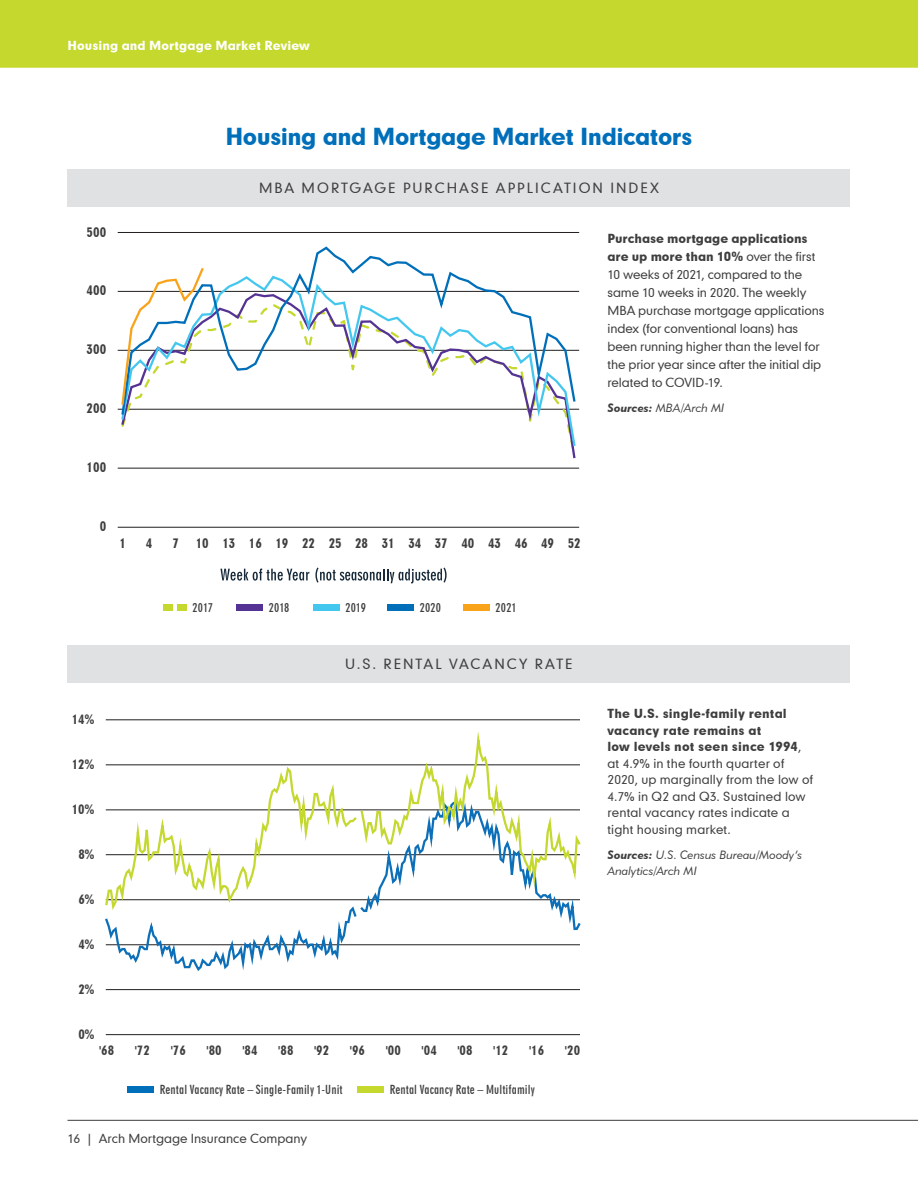
<style>
.page{position:relative;width:918px;height:1188px;background:#fff}
.page>*{position:absolute;margin:0;border:0;box-sizing:border-box;transform-origin:0 0}
.t1{font:22.5px "Geometric 706 BT Black B";letter-spacing:-.025em;color:#006fba}
.t2{font:13.5px "Geometric 706 BT Medium B";letter-spacing:.145em;color:#3e3e3f}
.t3{font:13.05px "Geometric 706 BT Black Condensed B";letter-spacing:-.005em;color:#3e3e3f}
.t4{font:12.75px "Geometric 706 BT Black Condensed B";letter-spacing:.005em;color:#404041}
.t5{font:12px/18px "Geometric 706 BT Medium B";letter-spacing:-.005em;color:#3e3e3f}
.t6{font:12px/16.5px "Geometric 706 BT Black B";letter-spacing:.01em;color:#3e3e3f}
.t7{font:12px "Geometric 706 BT Bold Condensed B";letter-spacing:.01em;color:#3e3e3f}
.t8{font:12px/16.5px "Geometric 415 BT Lite Italic A";letter-spacing:.005em;color:#3e3e3f}
.t9{font:12px "Geometric 706 BT Black B";letter-spacing:.005em;color:#fff}
.s1{font-family:"Geometric 706 BT Medium B"}
.s2{font-family:"Geometric 415 BT Black Italic A"}
</style>
<div class="page">
<div style="left:0;top:0;width:918px;height:68px;background:#c4d82d"></div>
<hr style="left:68px;top:1120px;width:850px;height:1px;background:#3e3e3f">
<div style="left:68px;top:169px;width:782px;height:38px;background:#e0e1e3"></div>
<div style="left:68px;top:645px;width:782px;height:37px;background:#e0e1e3"></div>
<div style="left:313px;top:605px;width:26px;height:6px;background:#44c7ee"></div>
<div style="left:388px;top:605px;width:26px;height:6px;background:#006fba"></div>
<div style="left:464px;top:605px;width:26px;height:6px;background:#f9a31b"></div>
<div style="left:237px;top:605px;width:26px;height:6px;background:#553394"></div>
<div style="left:177px;top:605px;width:10px;height:6px;background:#c4d82d"></div>
<div style="left:164px;top:605px;width:9px;height:6px;background:#c4d82d"></div>
<div style="left:128px;top:1086px;width:26px;height:6px;background:#006fba"></div>
<div style="left:358px;top:1086px;width:26px;height:6px;background:#c4d82d"></div>
<hr style="left:106px;top:1034px;width:473px;height:1px;background:#201d1e">
<hr style="left:106px;top:989px;width:473px;height:1px;background:#201d1e">
<hr style="left:106px;top:720px;width:473px;height:1px;background:#201d1e">
<svg style="left:105px;top:731px;width:476px;height:240px"></svg>
<svg style="left:220px;top:569px;width:89px;height:12px"></svg>
<svg style="left:315px;top:568px;width:132px;height:15px"></svg>
<hr style="left:118px;top:468px;width:461px;height:1px;background:#231f20">
<hr style="left:118px;top:409px;width:461px;height:1px;background:#231f20">
<hr style="left:118px;top:350px;width:461px;height:1px;background:#231f20">
<hr style="left:118px;top:291px;width:461px;height:1px;background:#231f20">
<hr style="left:118px;top:232px;width:461px;height:1px;background:#231f20">
<hr style="left:118px;top:527px;width:461px;height:1px;background:#231f20">
<svg style="left:120px;top:246px;width:457px;height:170px"></svg>
<svg style="left:120px;top:266px;width:85px;height:140px"></svg>
<p class="t9" style="left:68px;top:37px;width:244px">Housing and Mortgage Market Review</p>
<p class="t3" style="left:87px;top:224px;width:21px">500</p>
<p class="t3" style="left:87px;top:283px;width:21px">400</p>
<p class="t3" style="left:87px;top:342px;width:21px">300</p>
<p class="t3" style="left:87px;top:401px;width:21px">200</p>
<p class="t3" style="left:87px;top:460px;width:21px">100</p>
<h1 class="t1" style="left:225px;top:121px;width:469px">Housing and Mortgage Market Indicators</h1>
<p class="t2" style="left:259px;top:179px;width:401px">MBA MORTGAGE PURCHASE APPLICATION INDEX</p>
<p class="t6" style="left:608px;top:229px;width:209px;line-height:18px">Purchase mortgage applications are up more than 10% <span class="s1">over the first</span></p>
<p class="t5" style="left:608px;top:265px;width:218px">10 weeks of 2021, compared to the same 10 weeks in 2020. The weekly MBA purchase mortgage applications index (for conventional loans) has been running higher than the level for the prior year since after the initial dip related to COVID-19.</p>
<p class="t8" style="left:608px;top:399px;width:119px"><span class="s2">Sources:</span> MBA/Arch MI</p>
<p class="t3" style="left:100px;top:519px;width:8px">0</p>
<p class="t3" style="left:120px;top:536px;width:8px">1</p>
<p class="t3" style="left:146px;top:536px;width:8px">4</p>
<p class="t3" style="left:173px;top:536px;width:8px">7</p>
<p class="t3" style="left:196px;top:536px;width:386px">10 13 16 19 22 25 28 31 34 37 40 43 46 49 52</p>
<p class="t4" style="left:72px;top:712px;width:24px">14%</p>
<p class="t4" style="left:72px;top:756px;width:24px">12%</p>
<p class="t4" style="left:72px;top:801px;width:24px">10%</p>
<p class="t4" style="left:78px;top:847px;width:17px">8%</p>
<p class="t4" style="left:78px;top:891px;width:17px">6%</p>
<p class="t4" style="left:78px;top:936px;width:17px">4%</p>
<p class="t4" style="left:78px;top:981px;width:17px">2%</p>
<p class="t4" style="left:78px;top:1026px;width:17px">0%</p>
<p class="t7" style="left:193px;top:601px;width:22px">2017</p>
<p class="t7" style="left:269px;top:601px;width:22px">2018</p>
<p class="t7" style="left:345px;top:601px;width:22px">2019</p>
<p class="t7" style="left:420px;top:601px;width:23px">2020</p>
<p class="t7" style="left:496px;top:601px;width:23px">2021</p>
<p class="t2" style="left:345px;top:655px;width:229px">U.S. RENTAL VACANCY RATE</p>
<p class="t6" style="left:608px;top:705px;width:195px">The U.S. single-family rental vacancy rate remains at<br>low levels not seen since 1994<span class="s1">,</span></p>
<p class="t5" style="left:608px;top:755px;width:207px;line-height:16.5px">at 4.9% in the fourth quarter of<br>2020, up marginally from the low of<br>4.7% in Q2 and Q3. Sustained low rental vacancy rates indicate a tight housing market.</p>
<p class="t8" style="left:608px;top:846px;width:196px"><span class="s2">Sources:</span> U.S. Census Bureau/Moody’s<br>Analytics/Arch MI</p>
<p class="t4" style="left:99px;top:1043px;width:17px">'68</p>
<p class="t4" style="left:135px;top:1043px;width:17px">'72</p>
<p class="t4" style="left:171px;top:1043px;width:17px">'76</p>
<p class="t4" style="left:207px;top:1043px;width:17px">'80</p>
<p class="t4" style="left:242px;top:1043px;width:17px">'84</p>
<p class="t4" style="left:278px;top:1043px;width:17px">'88</p>
<p class="t4" style="left:314px;top:1043px;width:17px">'92</p>
<p class="t4" style="left:350px;top:1043px;width:17px">'96</p>
<p class="t4" style="left:386px;top:1043px;width:17px">'00</p>
<p class="t4" style="left:422px;top:1043px;width:17px">'04</p>
<p class="t4" style="left:457px;top:1043px;width:17px">'08</p>
<p class="t4" style="left:493px;top:1043px;width:17px">'12</p>
<p class="t4" style="left:529px;top:1043px;width:17px">'16</p>
<p class="t4" style="left:565px;top:1043px;width:17px">'20</p>
<p class="t7" style="left:160px;top:1082px;width:184px">Rental Vacancy Rate – Single-Family 1-Unit</p>
<p class="t7" style="left:390px;top:1082px;width:146px">Rental Vacancy Rate – Multifamily</p>
<p class="t5" style="left:68px;top:1129px;width:241px">16 | Arch Mortgage Insurance Company</p>
</div>
